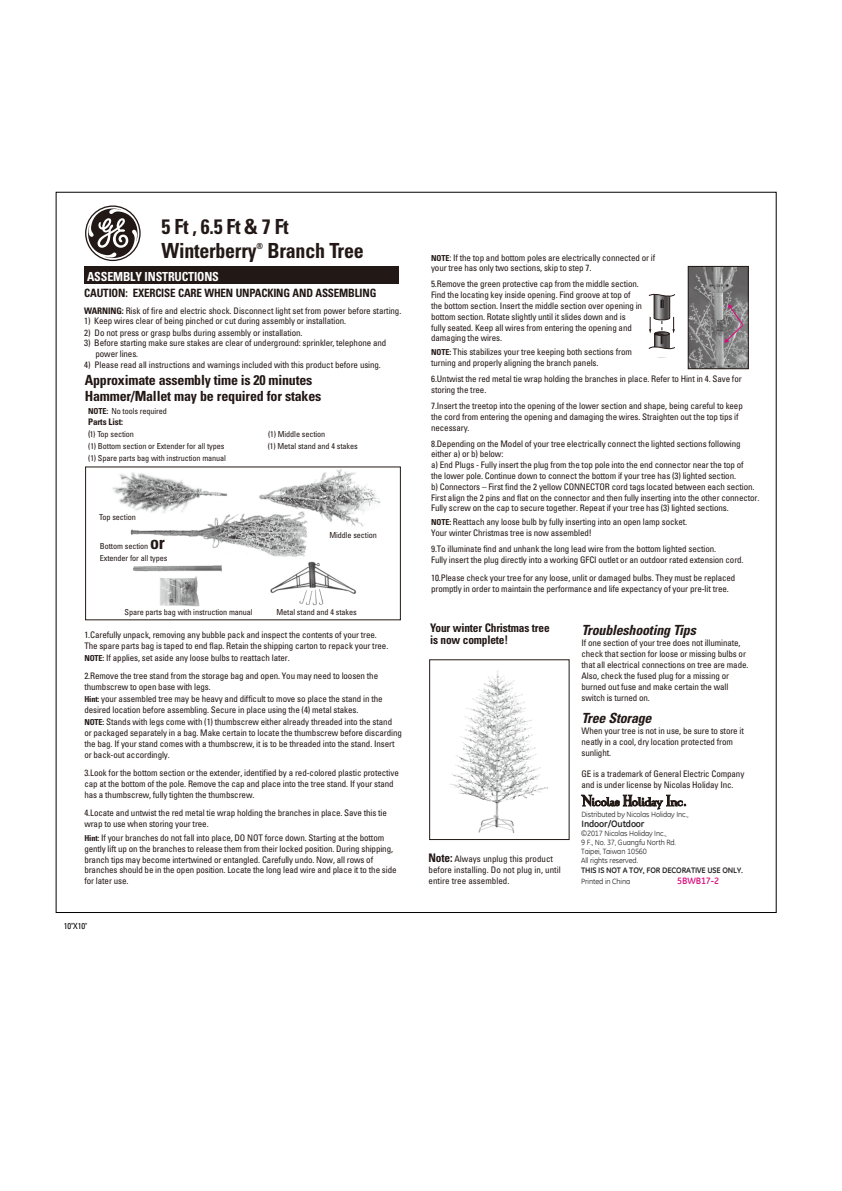
<style>
.page{position:relative;width:842px;height:1191px;background:#fff}
.page>*{position:absolute;margin:0;border:0;box-sizing:border-box;transform-origin:0 0}
.t1{font:700 condensed 20.8px/24px "Univers";letter-spacing:-.015em;color:#221815;scale:.96 1}
.t2{font:700 condensed 14px/16.8px "Univers";letter-spacing:-.015em;color:#221714}
.t3{font:italic 700 condensed 14px "Univers";letter-spacing:-.015em;color:#221815}
.t4{font:700 condensed 12.5px "Univers";letter-spacing:-.015em;color:#fff;scale:.96 1}
.t5{font:700 condensed 11.8px/12px "Univers";letter-spacing:-.015em;color:#221815;scale:.96 1}
.t6{font:700 condensed 11.5px "Univers";letter-spacing:-.015em;color:#221815;scale:.96 1}
.t7{font:700 9.3px "GE Inspira";letter-spacing:-.01em;color:#211e1f}
.t8{font:700 9.3px "GE Inspira";letter-spacing:-.015em;color:#da1683}
.t9{font:condensed 9px/10.8px "Univers";letter-spacing:-.01em;color:#221714}
.t10{font:condensed 9px/11px "Univers";letter-spacing:-.015em;color:#221815}
.t11{font:700 condensed 9px "Univers";letter-spacing:-.015em;color:#221714}
.t12{font:condensed 8.5px "Univers";color:#040000}
.t13{font:700 condensed 8.3px "Univers";color:#221815;scale:.96 1}
.t14{font:condensed 8.2px/12px "Univers";letter-spacing:-.015em;color:#221815}
.t15{font:700 8px "GE Inspira";letter-spacing:-.01em;color:#211e1f}
.t16{font:7.6px/9.1px "GE Inspira";letter-spacing:-.01em;color:#211e1f}
.s1{font-weight:700}
.s2{font-size:9px;color:#221714}
.s3{font-weight:700;font-size:18px}
.s4{font-weight:700;font-size:8.2px;color:#221815}
.s5{font-weight:700;font-size:11.8px;color:#221815}
.s6{font-size:8px;color:#221f20}
</style>
<div class="page">
<svg style="left:85px;top:205px;width:56px;height:56px"></svg>
<svg style="left:649px;top:293px;width:26px;height:65px"></svg>
<img style="left:690px;top:268px;width:57px;height:99px">
<div style="left:688px;top:266px;width:61px;height:103px;border:1px solid #221815"></div>
<svg style="left:724px;top:304px;width:20px;height:39px"></svg>
<div style="left:429px;top:659px;width:140px;height:181px;border:1px solid #221815"></div>
<div style="left:84px;top:267px;width:315px;height:17px;background:#221815"></div>
<svg style="left:581px;top:795px;width:105px;height:14px"></svg>
<img style="left:450px;top:670px;width:99px;height:163px">
<img style="left:112px;top:469px;width:269px;height:138px">
<div style="left:85px;top:466px;width:316px;height:154px;border:1px solid #221815"></div>
<h1 class="t1" style="left:162px;top:215px;width:134px">5 Ft , 6.5 Ft &amp; 7 Ft<br>Winterberry</h1>
<p class="t13" style="left:256px;top:241px;width:8px">®</p>
<h1 class="t1" style="left:268px;top:239px;width:102px">Branch Tree</h1>
<h3 class="t4" style="left:87px;top:268px;width:139px">ASSEMBLY INSTRUCTIONS</h3>
<p class="t6" style="left:84px;top:286px;width:306px">CAUTION: EXERCISE CARE WHEN UNPACKING AND ASSEMBLING</p>
<p class="t9" style="left:84px;top:305px;width:319px"><span class="s1">WARNING:</span> Risk of fire and electric shock. Disconnect light set from power before starting.</p>
<p class="t9" style="left:84px;top:316px;width:263px">1) Keep wires clear of being pinched or cut during assembly or installation.</p>
<p class="t9" style="left:96px;top:337px;width:292px;text-indent:-11px">3) Before starting make sure stakes are clear of underground: sprinkler, telephone and power lines.</p>
<p class="t9" style="left:84px;top:359px;width:298px">4) Please read all instructions and warnings included with this product before using.</p>
<p class="t9" style="left:84px;top:327px;width:220px">2) Do not press or grasp bulbs during assembly or installation.</p>
<h2 class="t2" style="left:85px;top:371px;width:238px">Approximate assembly time is 20 minutes<br>Hammer/Mallet may be required for stakes</h2>
<p class="t14" style="left:88px;top:405px;width:80px"><span class="s1">NOTE:</span> No tools required</p>
<p class="t11" style="left:88px;top:416px;width:37px">Parts List:</p>
<p class="t14" style="left:88px;top:428px;width:47px"><span class="s2">(</span>1) Top section</p>
<p class="t14" style="left:268px;top:428px;width:59px">(1) Middle section</p>
<p class="t14" style="left:88px;top:440px;width:138px">(1) Bottom section or Extender for all types</p>
<p class="t14" style="left:268px;top:440px;width:92px">(1) Metal stand and 4 stakes</p>
<p class="t14" style="left:88px;top:452px;width:139px">(1) Spare parts bag with instruction manual</p>
<p class="t14" style="left:99px;top:510px;width:38px">Top section</p>
<p class="t14" style="left:100px;top:539px;width:69px">Bottom section <span class="s3">or<br></span>Extender for all types</p>
<p class="t14" style="left:329px;top:529px;width:49px">Middle section</p>
<p class="t14" style="left:125px;top:606px;width:130px">Spare parts bag with instruction manual</p>
<p class="t14" style="left:276px;top:606px;width:82px">Metal stand and 4 stakes</p>
<p class="t9" style="left:84px;top:629px;width:305px">1.Carefully unpack, removing any bubble pack and inspect the contents of your tree.<br>The spare parts bag is taped to end flap. Retain the shipping carton to repack your tree.</p>
<p class="t9" style="left:84px;top:648px;width:295px;line-height:18px"><span class="s4">NOTE:</span> If applies, set aside any loose bulbs to reattach later.<br>2.Remove the tree stand from the storage bag and open. You may need to loosen the</p>
<p class="t9" style="left:84px;top:680px;width:300px;line-height:12px">thumbscrew to open base with legs.<br><span class="s4">Hint:</span> your assembled tree may be heavy and difficult to move so place the stand in the</p>
<p class="t9" style="left:84px;top:703px;width:309px;line-height:12px">desired location before assembling. Secure in place using the (4) metal stakes.<br><span class="s4">NOTE:</span> Stands with legs come with (1) thumbscrew either already threaded into the stand</p>
<p class="t9" style="left:84px;top:727px;width:319px">or packaged separately in a bag. Make certain to locate the thumbscrew before discarding the bag. If your stand comes with a thumbscrew, it is to be threaded into the stand. Insert or back-out accordingly.</p>
<p class="t9" style="left:84px;top:767px;width:316px">3.Look for the bottom section or the extender, identified by a red-colored plastic protective cap at the bottom of the pole. Remove the cap and place into the tree stand. If your stand has a thumbscrew, fully tighten the thumbscrew.</p>
<p class="t9" style="left:84px;top:807px;width:304px">4.Locate and untwist the red metal tie wrap holding the branches in place. Save this tie wrap to use when storing your tree.</p>
<p class="t9" style="left:84px;top:832px;width:314px"><span class="s4">Hint:</span> If your branches do not fall into place, DO NOT force down. Starting at the bottom gently lift up on the branches to release them from their locked position. During shipping, branch tips may become intertwined or entangled. Carefully undo. Now, all rows of branches should be in the open position. Locate the long lead wire and place it to the side for later use.</p>
<p class="t12" style="left:64px;top:920px;width:25px">10"X10"</p>
<p class="t9" style="left:431px;top:252px;width:226px"><span class="s4">NOTE</span>: If the top and bottom poles are electrically connected or if your tree has only two sections, skip to step 7.</p>
<p class="t9" style="left:431px;top:278px;width:212px">5.Remove the green protective cap from the middle section.<br>Find the locating key inside opening. Find groove at top of the bottom section. Insert the middle section over opening in bottom section. Rotate slightly until it slides down and is fully seated. Keep all wires from entering the opening and damaging the wires.</p>
<p class="t9" style="left:431px;top:346px;width:202px"><span class="s4">NOTE:</span> This stabilizes your tree keeping both sections from turning and properly aligning the branch panels.</p>
<p class="t9" style="left:431px;top:373px;width:312px">6.Untwist the red metal tie wrap holding the branches in place. Refer to Hint in 4. Save for storing the tree.</p>
<p class="t9" style="left:431px;top:400px;width:313px">7.Insert the treetop into the opening of the lower section and shape, being careful to keep the cord from entering the opening and damaging the wires. Straighten out the top tips if necessary.</p>
<p class="t9" style="left:431px;top:438px;width:330px">8.Depending on the Model of your tree electrically connect the lighted sections following either a) or b) below:<br>a) End Plugs - Fully insert the plug from the top pole into the end connector near the top of<br>the lower pole. Continue down to connect the bottom if your tree has (3) lighted section.<br>b) Connectors – First find the 2 yellow CONNECTOR cord tags located between each section.<br>First align the 2 pins and flat on the connector and then fully inserting into the other connector.<br>Fully screw on the cap to secure together. Repeat if your tree has (3) lighted sections.</p>
<p class="t9" style="left:431px;top:516px;width:258px"><span class="s4">NOTE:</span> Reattach any loose bulb by fully inserting into an open lamp socket.<br>Your winter Christmas tree is now assembled!</p>
<p class="t9" style="left:431px;top:543px;width:314px">9.To illuminate find and unhank the long lead wire from the bottom lighted section.<br>Fully insert the plug directly into a working GFCI outlet or an outdoor rated extension cord.</p>
<p class="t9" style="left:431px;top:572px;width:306px">10.Please check your tree for any loose, unlit or damaged bulbs. They must be replaced promptly in order to maintain the performance and life expectancy of your pre-lit tree.</p>
<h2 class="t3" style="left:581px;top:622px;width:116px">Troubleshooting Tips</h2>
<p class="t10" style="left:581px;top:637px;width:168px">If one section of your tree does not illuminate, check that section for loose or missing bulbs or that all electrical connections on tree are made.<br>Also, check the fused plug for a missing or burned out fuse and make certain the wall switch is turned on.</p>
<h2 class="t3" style="left:581px;top:710px;width:72px">Tree Storage</h2>
<p class="t10" style="left:581px;top:725px;width:164px">When your tree is not in use, be sure to store it neatly in a cool, dry location protected from sunlight.</p>
<h3 class="t5" style="left:430px;top:621px;width:126px">Your winter Christmas tree is now complete!</h3>
<p class="t9" style="left:429px;top:853px;width:134px"><span class="s5">Note:</span> Always unplug this product before installing. Do not plug in, until entire tree assembled.</p>
<p class="t10" style="left:581px;top:767px;width:164px">GE is a trademark of General Electric Company and is under license by Nicolas Holiday Inc.</p>
<p class="t16" style="left:581px;top:809px;width:109px">Distributed by Nicolas Holiday Inc.,</p>
<p class="t7" style="left:581px;top:817px;width:65px">Indoor/Outdoor</p>
<p class="t16" style="left:581px;top:828px;width:96px"><span class="s6">©</span>2017 Nicolas Holiday Inc.,<br>9 F., No. 37, Guangfu North Rd.<br>Taipei, Taiwan 10560<br>All rights reserved.</p>
<p class="t15" style="left:581px;top:864px;width:163px">THIS IS NOT A TOY, FOR DECORATIVE USE ONLY.</p>
<p class="t16" style="left:581px;top:876px;width:51px">Printed in China</p>
<p class="t8" style="left:677px;top:874px;width:43px">5BWB17-2</p>
</div>
